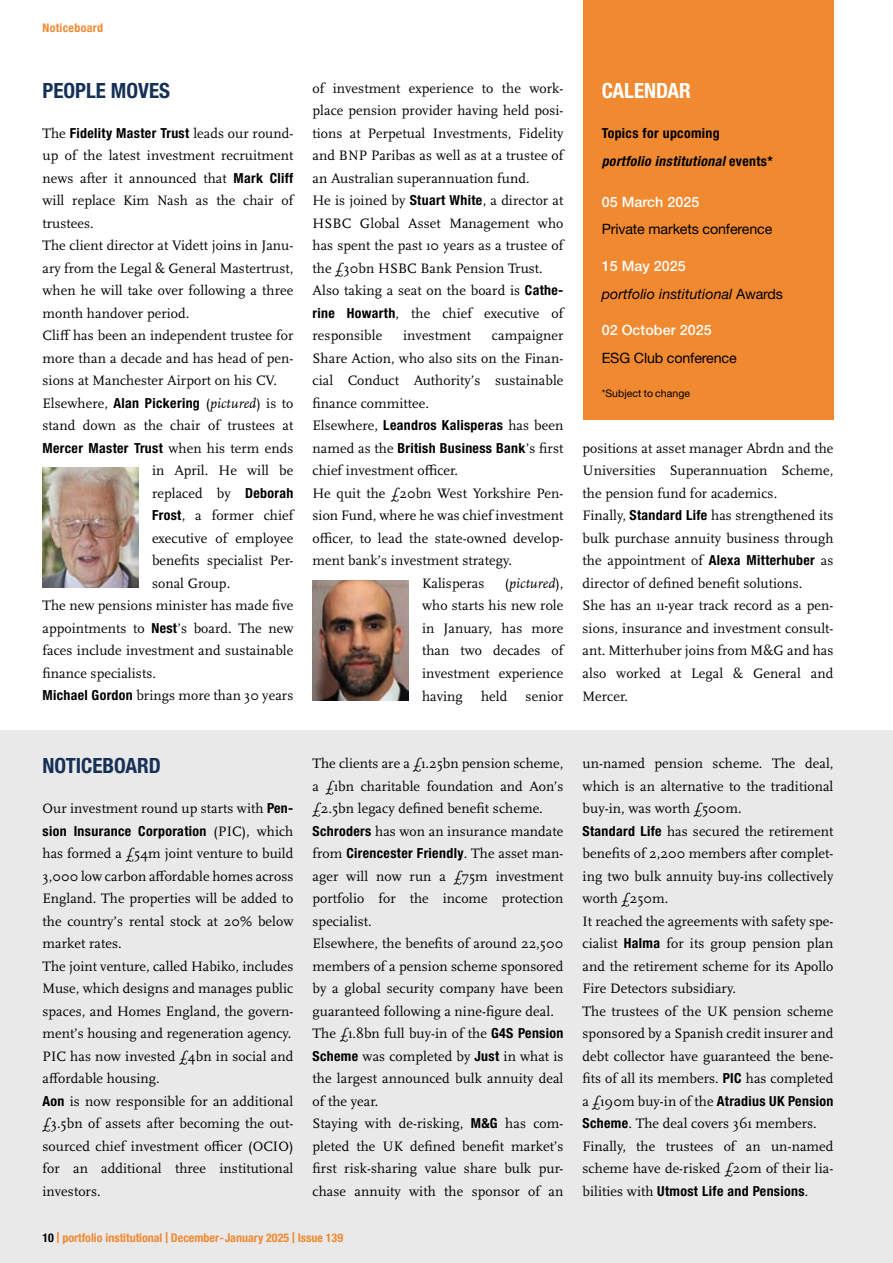
<style>
.page{position:relative;width:893px;height:1263px;background:#fff}
.page>*{position:absolute;margin:0;border:0;box-sizing:border-box;transform-origin:0 0}
.t1{font:700 condensed 21px "Helvetica Neue LT Pro";color:#163157}
.t2{font:700 condensed 21px "Helvetica Neue LT Pro";color:#fff}
.t3{font:14.25px/22.5px "Scala OT";letter-spacing:.005em;color:#000}
.t4{font:14.25px "Helvetica Neue LT Pro";letter-spacing:-.01em;color:#000}
.t5{font:italic 14.25px/27.9px "Helvetica Neue LT Pro";letter-spacing:.005em;color:#000}
.t6{font:500 14.25px "Helvetica Neue LT Pro";letter-spacing:.005em;color:#fff}
.t7{font:700 condensed 13.8px/22.5px "Helvetica Neue LT Pro";letter-spacing:.025em;color:#000}
.t8{font:700 condensed 12px "Helvetica Neue LT Pro";color:#f18930}
.t9{font:700 condensed 12px "Helvetica Neue LT Pro";letter-spacing:.025em;color:#f18930}
.t10{font:10.5px "Helvetica Neue LT Pro";letter-spacing:.005em;color:#000}
.s1{font-family:"Scala OT";font-weight:400;font-stretch:normal;font-size:14.25px}
.s2{font-family:"Helvetica Neue LT Pro";font-weight:700;font-stretch:condensed;font-size:13.8px}
.s3{font-style:italic}
.s4{font-weight:500;font-style:normal;color:#fff}
.s5{font-style:normal}
.s6{color:#000}
.s7{font-size:15px}
.s8{font-family:"Scala OT";font-weight:400;font-stretch:normal}
</style>
<div class="page">
<div style="left:0;top:730px;width:893px;height:533px;background:#e9e9e9"></div>
<img style="left:313px;top:580px;width:95px;height:120px">
<img style="left:43px;top:468px;width:95px;height:120px">
<div style="left:583px;top:0;width:250px;height:420px;background:#f18930"></div>
<p class="t9" style="left:43px;top:20px;width:62px">Noticeboard</p>
<h1 class="t1" style="left:43px;top:78px;width:129px">PEOPLE MOVES</h1>
<p class="t7" style="left:43px;top:122px;width:252px"><span class="s1">The</span> Fidelity Master Trust <span class="s1">leads our round-</span></p>
<p class="t3" style="left:43px;top:145px;width:252px">up of the latest investment recruitment news after it announced that <span class="s2">Mark Cliff </span>will replace Kim Nash as the chair of trustees.<br>The client director at Vidett joins in Janu&shy;ary from the Legal &amp; General Mastertrust, when he will take over following a three month handover period.<br>Cliff has been an independent trustee for more than a decade and has head of pen&shy;sions at Manchester Airport on his CV.<br>Elsewhere, <span class="s2">Alan Pickering</span> (<span class="s3">pictured</span>) is to stand down as the chair of trustees at</p>
<p class="t7" style="left:43px;top:437px;width:252px">Mercer Master Trust <span class="s1">when his term ends</span></p>
<p class="t3" style="left:152px;top:460px;width:143px">in April. He will be</p>
<p class="t3" style="left:152px;top:482px;width:143px">replaced by <span class="s2">Deborah</span></p>
<p class="t3" style="left:152px;top:505px;width:143px"><span class="s2">Frost</span>, a former chief</p>
<p class="t3" style="left:152px;top:527px;width:143px">executive of employee</p>
<p class="t3" style="left:152px;top:550px;width:143px">benefits specialist Per-</p>
<p class="t3" style="left:152px;top:572px;width:80px">sonal Group.</p>
<p class="t3" style="left:43px;top:595px;width:252px">The new pensions minister has made five</p>
<p class="t3" style="left:43px;top:617px;width:252px">appointments to <span class="s2">Nest</span>’s board. The new</p>
<p class="t3" style="left:43px;top:640px;width:252px">faces include investment and sustainable</p>
<p class="t3" style="left:43px;top:662px;width:115px">finance specialists.</p>
<p class="t3" style="left:43px;top:685px;width:252px"><span class="s2">Michael Gordon</span> brings more than 30 years</p>
<p class="t3" style="left:313px;top:77px;width:252px">of investment experience to the work&shy;place pension provider having held posi&shy;tions at Perpetual Investments, Fidelity and BNP Paribas as well as at a trustee of an Australian superannuation fund.<br>He is joined by <span class="s2">Stuart White</span>, a director at HSBC Global Asset Management who has spent the past 10 years as a trustee of the £30bn HSBC Bank Pension Trust.<br>Also taking a seat on the board is <span class="s2">Cathe&shy;rine Howarth</span>, the chief executive of responsible</p>
<p class="t3" style="left:313px;top:325px;width:252px;text-align:justify;text-indent:179px">campaigner Share Action, who also sits on the Finan&shy;cial Conduct Authority’s sustainable finance committee.</p>
<p class="t7" style="left:313px;top:414px;width:252px"><span class="s1">Elsewhere,</span> Leandros Kalisperas <span class="s1">has been named as the</span> British Business Bank<span class="s1">’s first</span></p>
<p class="t3" style="left:313px;top:460px;width:147px">chief investment officer.</p>
<p class="t3" style="left:313px;top:482px;width:252px">He quit the £20bn West Yorkshire Pen-</p>
<p class="t3" style="left:313px;top:505px;width:252px">sion Fund, where he was chief investment</p>
<p class="t3" style="left:313px;top:527px;width:252px">officer, to lead the state-owned develop-</p>
<p class="t3" style="left:313px;top:550px;width:201px">ment bank’s investment strategy.</p>
<p class="t3" style="left:422px;top:572px;width:64px">Kalisperas</p>
<p class="t3" style="left:403px;top:325px;width:69px">investment</p>
<p class="t3" style="left:422px;top:572px;width:143px;text-align:justify;text-indent:83px">(<span class="s3">pictured</span>), who starts his new role in January, has more than two decades of investment experience having</p>
<p class="t3" style="left:481px;top:685px;width:28px">held</p>
<p class="t3" style="left:526px;top:685px;width:39px">senior</p>
<h1 class="t2" style="left:602px;top:78px;width:91px">CALENDAR</h1>
<p class="t7" style="left:602px;top:119px;width:173px;line-height:27.9px">Topics for upcoming<br><span class="s3">portfolio institutional</span> events*</p>
<p class="t6" style="left:602px;top:193px;width:99px">05 March 2025</p>
<p class="t4" style="left:602px;top:221px;width:172px">Private markets conference</p>
<p class="t5" style="left:602px;top:252px;width:183px"><span class="s4">15 May 2025<br></span>portfolio institutional <span class="s5">Awards</span></p>
<p class="t6" style="left:602px;top:322px;width:112px">02 October 2025</p>
<p class="t4" style="left:602px;top:349px;width:136px">ESG Club conference</p>
<p class="t10" style="left:602px;top:387px;width:90px">*Subject to change</p>
<p class="t3" style="left:583px;top:437px;width:252px">positions at asset manager Abrdn and the Universities Superannuation Scheme, the pension fund for academics.<br>Finally, <span class="s2">Standard Life</span> has strengthened its bulk purchase annuity business through the appointment of <span class="s2">Alexa Mitterhuber</span> as director of defined benefit solutions.<br>She has an 11-year track record as a pen&shy;sions, insurance and investment consult&shy;ant. Mitterhuber joins from M&amp;G and has also worked at Legal &amp; General and Mercer.</p>
<h1 class="t1" style="left:43px;top:753px;width:120px">NOTICEBOARD</h1>
<p class="t3" style="left:43px;top:797px;width:252px">Our investment round up starts with <span class="s2">Pen-</span></p>
<p class="t7" style="left:43px;top:819px;width:252px">sion Insurance Corporation <span class="s1">(PIC), which</span></p>
<p class="t3" style="left:43px;top:842px;width:252px">has formed a £54m joint venture to build 3,000 low carbon affordable homes across England. The properties will be added to the country’s rental stock at 20% below market rates.<br>The joint venture, called Habiko, includes Muse, which designs and manages public spaces, and Homes England, the govern&shy;ment’s housing and regeneration agency.<br>PIC has now invested £4bn in social and affordable housing.<br><span class="s2">Aon</span> is now responsible for an additional £3.5bn of assets after becoming the out&shy;sourced chief investment officer (OCIO) for an additional three institutional investors.</p>
<p class="t3" style="left:313px;top:752px;width:252px">The clients are a £1.25bn pension scheme, a £1bn charitable foundation and Aon’s £2.5bn legacy defined benefit scheme.<br><span class="s2">Schroders</span> has won an insurance mandate</p>
<p class="t7" style="left:313px;top:842px;width:252px"><span class="s1">from</span> Cirencester Friendly<span class="s1">. The asset man-</span></p>
<p class="t3" style="left:313px;top:865px;width:252px">ager will now run a £75m investment portfolio for the income protection specialist.<br>Elsewhere, the benefits of around 22,500 members of a pension scheme sponsored by a global security company have been guaranteed following a nine-figure deal.<br>The £1.8bn full buy-in of the <span class="s2">G4S Pension Scheme</span> was completed by <span class="s2">Just</span> in what is the largest announced bulk annuity deal of the year.<br>Staying with de-risking, <span class="s2">M&amp;G</span> has com&shy;pleted the UK defined benefit market’s first risk-sharing value share bulk pur&shy;chase annuity with the sponsor of an</p>
<p class="t8" style="left:43px;top:1230px;width:302px"><span class="s6">10</span> <span class="s7">|</span> portfolio institutional <span class="s7">|</span> December-January 2025 <span class="s7">|</span> Issue 139</p>
<p class="t3" style="left:583px;top:752px;width:252px">un-named pension scheme. The deal, which is an alternative to the traditional buy-in, was worth £500m.<br><span class="s2">Standard Life</span> has secured the retirement benefits of 2,200 members after complet&shy;ing two bulk annuity buy-ins collectively worth £250m.<br>It reached the agreements with safety spe&shy;cialist <span class="s2">Halma</span> for its group pension plan and the retirement scheme for its Apollo Fire Detectors subsidiary.<br>The trustees of the UK pension scheme sponsored by a Spanish credit insurer and debt collector have guaranteed the bene&shy;fits of all its members. <span class="s2">PIC</span> has completed a £190m buy-in of the <span class="s2">Atradius UK Pension Scheme</span>. The deal covers 361 members.<br>Finally, the trustees of an un-named scheme have de-risked £20m of their lia-</p>
<p class="t7" style="left:583px;top:1179px;width:227px"><span class="s1">bilities with</span> Utmost Life and Pensions<span class="s8">.</span></p>
</div>
